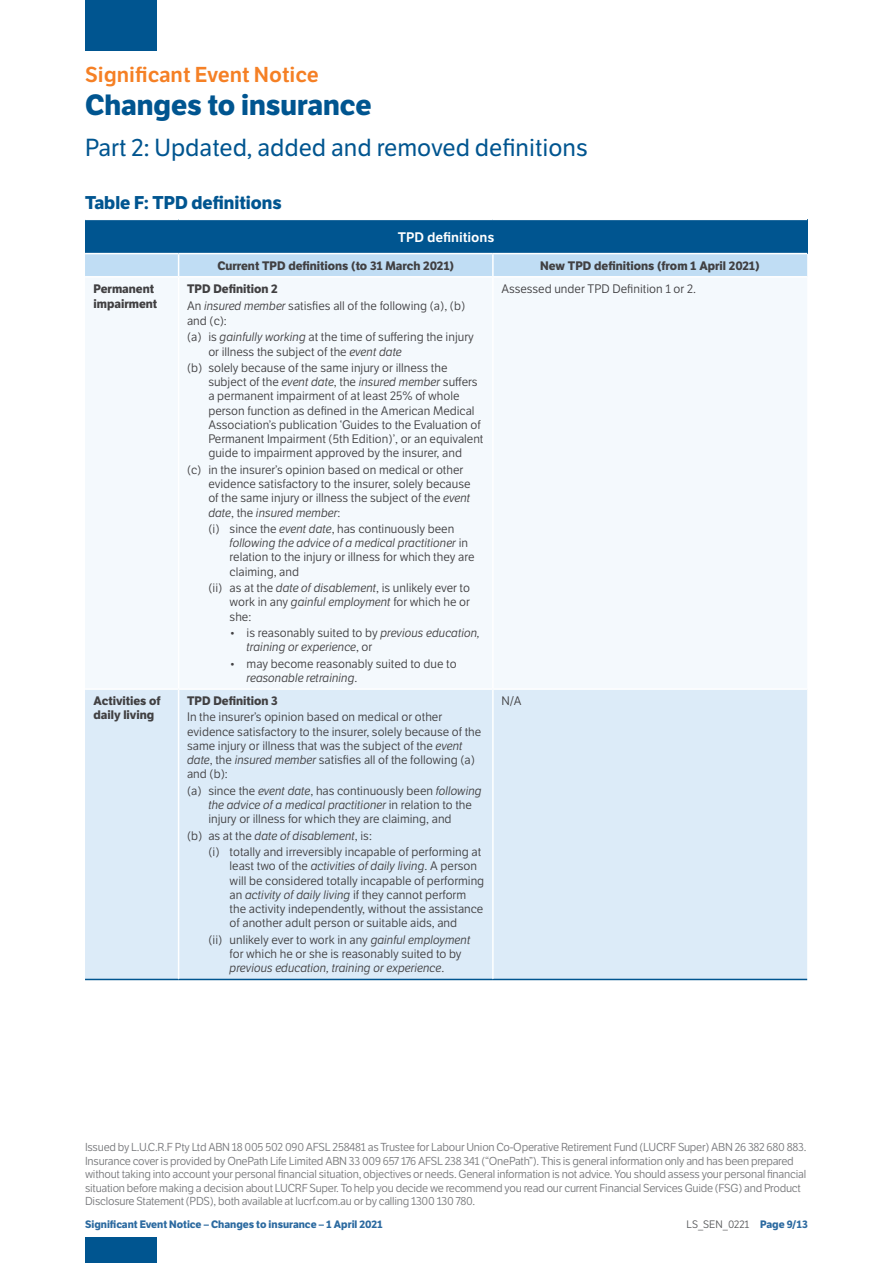
<style>
.page{position:relative;width:893px;height:1263px;background:#fff}
.page>*{position:absolute;margin:0;border:0;box-sizing:border-box;transform-origin:0 0}
.t1{font:700 28.5px "LFT Etica";color:#005590}
.t2{font:24px "LFT Etica";color:#005590}
.t3{font:21px "LFT Etica SB";color:#f58025}
.t4{font:700 18px "LFT Etica";color:#005590}
.t5{font:13.5px "LFT Etica SB";letter-spacing:-.005em;color:#fff}
.t6{font:12px/14.2px "LFT Etica";color:#414042}
.t7{font:700 12px/15px "LFT Etica";color:#414042}
.t8{font:italic 12px/14.2px "LFT Etica";color:#414042}
.t9{font:11.25px/13.5px "LFT Etica";letter-spacing:-.02em;color:#797a7d}
.t10{font:700 10.5px "LFT Etica";color:#2c6aa0}
.t11{font:10.5px "LFT Etica";letter-spacing:-.005em;color:#58595b}
.s1{font-weight:700}
.s2{font-style:italic}
.s3{font-style:normal}
.s4{font-weight:700;color:#2c6aa0}
</style>
<div class="page">
<div style="left:85px;top:0;width:72px;height:51px;background:#005590"></div>
<div style="left:85px;top:1237px;width:72px;height:26px;background:#005590"></div>
<div style="left:85px;top:220px;width:722px;height:34px;background:#005590"></div>
<div style="left:85px;top:278px;width:722px;height:410px;background:#f4f9fd"></div>
<div style="left:85px;top:690px;width:722px;height:289px;background:#dcebf8"></div>
<hr style="left:85px;top:979px;width:94px;height:1px;background:#005590">
<hr style="left:179px;top:979px;width:314px;height:1px;background:#005590">
<hr style="left:493px;top:979px;width:314px;height:1px;background:#005590">
<hr style="left:85px;top:253px;width:94px;height:1px;background:#fff">
<hr style="left:179px;top:253px;width:314px;height:1px;background:#fff">
<div style="left:85px;top:254px;width:722px;height:22px;background:#c0ddf4"></div>
<hr style="left:493px;top:253px;width:314px;height:1px;background:#fff">
<hr style="left:492px;top:254px;width:2px;height:22px;background:#fff">
<hr style="left:178px;top:278px;width:1px;height:410px;background:#fff">
<hr style="left:492px;top:278px;width:2px;height:410px;background:#fff">
<hr style="left:178px;top:690px;width:1px;height:289px;background:#fff">
<hr style="left:492px;top:690px;width:2px;height:289px;background:#fff">
<h3 class="t3" style="left:85px;top:62px;width:235px">Significant Event Notice</h3>
<h1 class="t1" style="left:85px;top:87px;width:288px">Changes to insurance</h1>
<h2 class="t2" style="left:85px;top:133px;width:504px">Part 2: Updated, added and removed definitions</h2>
<h3 class="t4" style="left:85px;top:191px;width:198px">Table F: TPD definitions</h3>
<p class="t5" style="left:398px;top:229px;width:98px">TPD definitions</p>
<p class="t7" style="left:217px;top:258px;width:238px">Current TPD definitions (to 31 March 2021)</p>
<p class="t7" style="left:540px;top:258px;width:221px">New TPD definitions (from 1 April 2021)</p>
<p class="t7" style="left:94px;top:281px;width:65px">Permanent impairment</p>
<p class="t6" style="left:187px;top:280px;width:280px;line-height:17.1px"><span class="s1">TPD Definition 2<br></span>An <span class="s2">insured member</span> satisfies all of the following (a), (b)</p>
<p class="t6" style="left:187px;top:313px;width:288px;line-height:16.4px">and (c):<br>(a) is <span class="s2">gainfully working</span> at the time of suffering the injury</p>
<p class="t6" style="left:187px;top:343px;width:262px;line-height:16.4px;text-indent:21px">or illness the subject of the <span class="s2">event date<br></span>(b) solely because of the same injury or illness the</p>
<p class="t6" style="left:208px;top:375px;width:277px">subject of the <span class="s2">event date</span>, the <span class="s2">insured member</span> suffers a permanent impairment of at least 25% of whole person function as defined in the American Medical Association’s publication ‘Guides to the Evaluation of Permanent Impairment (5th Edition)’, or an equivalent guide to impairment approved by the insurer, and</p>
<p class="t6" style="left:208px;top:463px;width:264px;text-indent:-21px">(c) in the insurer’s opinion based on medical or other evidence satisfactory to the insurer, solely because of the same injury or illness the subject of the <span class="s2">event date</span>, the <span class="s2">insured member</span>:</p>
<p class="t6" style="left:230px;top:522px;width:246px;text-indent:-21px">(i) since the <span class="s2">event date</span>, has continuously been <span class="s2">following the advice of a medical practitioner</span> in relation to the injury or illness for which they are claiming, and</p>
<p class="t6" style="left:230px;top:581px;width:242px;text-align:justify;text-indent:-21px">(ii) as at the <span class="s2">date of disablement</span>, is unlikely ever to work in any <span class="s2">gainful employment</span> for which he or she:</p>
<p class="t8" style="left:247px;top:626px;width:235px;text-indent:-17px"><span class="s3">• is reasonably suited to by</span> previous education, training or experience<span class="s3">, or</span></p>
<p class="t6" style="left:247px;top:656px;width:211px;text-indent:-17px">• may become reasonably suited to due to <span class="s2">reasonable retraining</span>.</p>
<p class="t7" style="left:94px;top:694px;width:69px;line-height:14.2px">Activities of daily living</p>
<p class="t7" style="left:187px;top:693px;width:92px">TPD Definition 3</p>
<p class="t6" style="left:187px;top:710px;width:296px">In the insurer’s opinion based on medical or other evidence satisfactory to the insurer, solely because of the same injury or illness that was the subject of the <span class="s2">event date</span>, the <span class="s2">insured member</span> satisfies all of the following (a) and (b):</p>
<p class="t6" style="left:208px;top:784px;width:275px;text-indent:-21px">(a) since the <span class="s2">event date</span>, has continuously been <span class="s2">following the advice of a medical practitioner</span> in relation to the injury or illness for which they are claiming, and</p>
<p class="t6" style="left:208px;top:827px;width:274px;line-height:16.4px;text-indent:-21px">(b) as at the <span class="s2">date of disablement</span>, is:<br>(i) totally and irreversibly incapable of performing at</p>
<p class="t6" style="left:230px;top:859px;width:256px">least two of the <span class="s2">activities of daily living</span>. A person will be considered totally incapable of performing an <span class="s2">activity of daily living</span> if they cannot perform the activity independently, without the assistance of another adult person or suitable aids, and</p>
<p class="t6" style="left:230px;top:932px;width:242px;text-indent:-21px">(ii) unlikely ever to work in any <span class="s2">gainful employment </span>for which he or she is reasonably suited to by <span class="s2">previous education, training or experience</span>.</p>
<p class="t6" style="left:501px;top:282px;width:196px">Assessed under TPD Definition 1 or 2.</p>
<p class="t6" style="left:501px;top:694px;width:22px">N/A</p>
<p class="t9" style="left:85px;top:1140px;width:723px">Issued by L.U.C.R.F Pty Ltd ABN 18 005 502 090 AFSL 258481 as Trustee for Labour Union Co-Operative Retirement Fund (LUCRF Super) ABN 26 382 680 883.<br>Insurance cover is provided by OnePath Life Limited ABN 33 009 657 176 AFSL 238 341 (“OnePath”). This is general information only and has been prepared without taking into account your personal financial situation, objectives or needs. General information is not advice. You should assess your personal financial situation before making a decision about LUCRF Super. To help you decide we recommend you read our current Financial Services Guide (FSG) and Product Disclosure Statement (PDS), both available at lucrf.com.au or by calling 1300 130 780.</p>
<p class="t10" style="left:85px;top:1218px;width:299px">Significant Event Notice – Changes to insurance – 1 April 2021</p>
<p class="t11" style="left:686px;top:1218px;width:123px">LS_SEN_0221 <span class="s4">Page 9/13</span></p>
</div>
